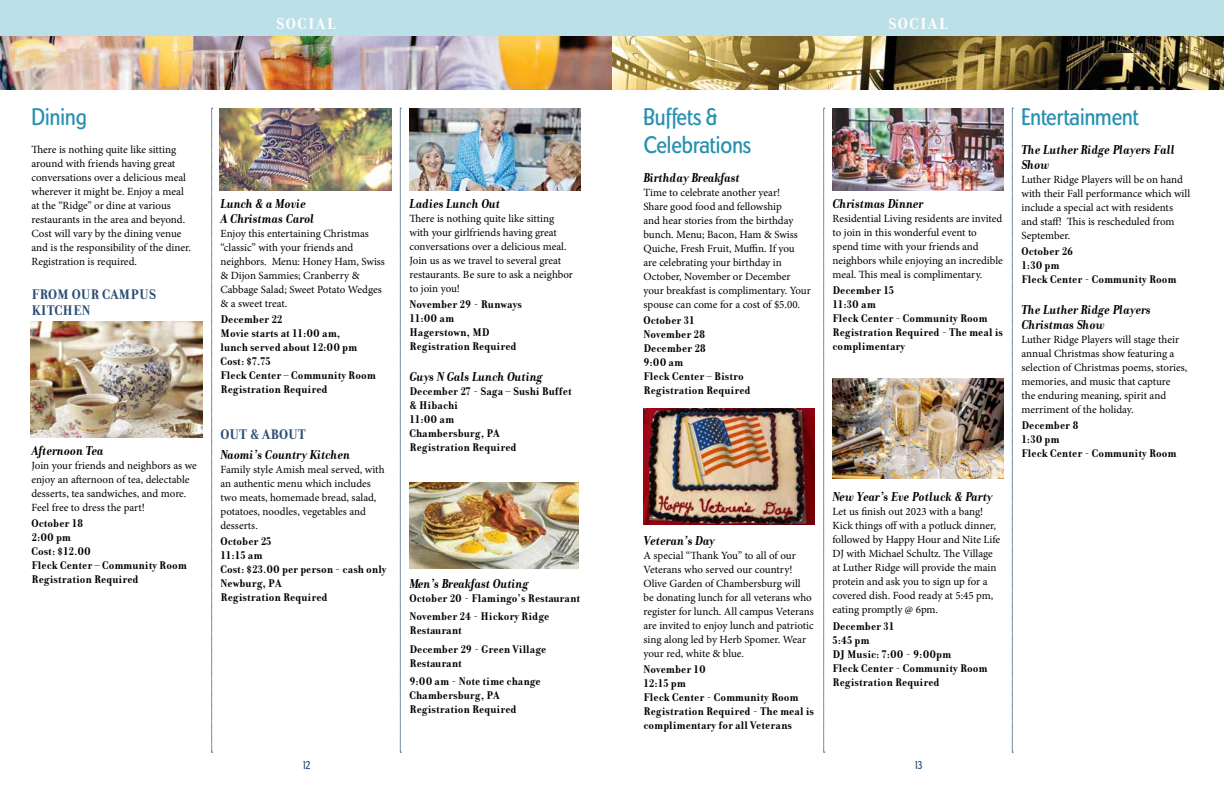
<style>
.page{position:relative;width:1224px;height:792px;background:#fff}
.page>*{position:absolute;margin:0;border:0;box-sizing:border-box;transform-origin:0 0}
.t1{font:500 condensed 25px/28px "Dundee";color:#2890b0}
.t2{font:700 17px "Donatora";letter-spacing:.08em;color:#fff}
.t3{font:700 15px/16px "Donatora";color:#2c4e73}
.t4{font:italic 700 14px/15px "Donatora";color:#000}
.t5{font:700 12px/14px "Donatora";color:#000}
.t6{font:500 condensed 12px "Dundee";color:#2c4e73}
.t7{font:11px/14px "Minion Pro";color:#000}
</style>
<div class="page">
<div style="left:0;top:0;width:621px;height:36px;background:#bce0e8"></div>
<div style="left:603px;top:0;width:621px;height:36px;background:#bce0e8"></div>
<svg style="left:212px;top:108px;width:1px;height:645px"></svg>
<svg style="left:400px;top:108px;width:1px;height:645px"></svg>
<img style="left:0;top:36px;width:1224px;height:54px">
<img style="left:644px;top:408px;width:171px;height:116px">
<img style="left:31px;top:322px;width:171px;height:116px">
<img style="left:220px;top:108px;width:172px;height:82px">
<img style="left:409px;top:108px;width:171px;height:82px">
<img style="left:832px;top:108px;width:172px;height:82px">
<img style="left:832px;top:379px;width:172px;height:99px">
<img style="left:409px;top:482px;width:169px;height:87px">
<svg style="left:824px;top:108px;width:1px;height:645px"></svg>
<svg style="left:1012px;top:108px;width:1px;height:645px"></svg>
<h2 class="t2" style="left:276px;top:14px;width:61px">SOCIAL</h2>
<h2 class="t2" style="left:888px;top:14px;width:61px">SOCIAL</h2>
<h1 class="t1" style="left:32px;top:103px;width:57px">Dining</h1>
<p class="t7" style="left:32px;top:142px;width:161px">There is nothing quite like sitting around with friends having great conversations over a delicious meal wherever it might be. Enjoy a meal at the “Ridge” or dine at various restaurants in the area and beyond.<br>Cost will vary by the dining venue and is the responsibility of the diner.<br>Registration is required.</p>
<h3 class="t3" style="left:32px;top:287px;width:126px">FROM OUR CAMPUS<br>KITCHEN</h3>
<p class="t4" style="left:32px;top:443px;width:74px">Afternoon Tea</p>
<p class="t7" style="left:32px;top:458px;width:167px">Join your friends and neighbors as we enjoy an afternoon of tea, delectable desserts, tea sandwiches, and more.<br>Feel free to dress the part!</p>
<p class="t5" style="left:32px;top:516px;width:157px">October 18<br>2:00 pm<br>Cost: $12.00<br>Fleck Center – Community Room<br>Registration Required</p>
<p class="t4" style="left:220px;top:196px;width:95px">Lunch &amp; a Movie<br>A Christmas Carol</p>
<p class="t7" style="left:220px;top:227px;width:166px">Enjoy this entertaining Christmas “classic” with your friends and neighbors. Menu: Honey Ham, Swiss &amp; Dijon Sammies; Cranberry &amp;<br>Cabbage Salad; Sweet Potato Wedges &amp; a sweet treat.</p>
<p class="t5" style="left:220px;top:312px;width:157px">December 22<br>Movie starts at 11:00 am,<br>lunch served about 12:00 pm<br>Cost: $7.75<br>Fleck Center – Community Room<br>Registration Required</p>
<h3 class="t3" style="left:220px;top:427px;width:87px">OUT &amp; ABOUT</h3>
<p class="t4" style="left:220px;top:447px;width:131px">Naomi’s Country Kitchen</p>
<p class="t7" style="left:220px;top:462px;width:166px">Family style Amish meal served, with an authentic menu which includes two meats, homemade bread, salad, potatoes, noodles, vegetables and desserts.</p>
<p class="t5" style="left:220px;top:534px;width:168px">October 25<br>11:15 am<br>Cost: $23.00 per person - cash only<br>Newburg, PA<br>Registration Required</p>
<p class="t4" style="left:410px;top:196px;width:92px">Ladies Lunch Out</p>
<p class="t7" style="left:410px;top:212px;width:165px">There is nothing quite like sitting with your girlfriends having great conversations over a delicious meal.<br>Join us as we travel to several great restaurants. Be sure to ask a neighbor to join you!</p>
<p class="t5" style="left:410px;top:297px;width:114px">November 29 - Runways<br>11:00 am<br>Hagerstown, MD<br>Registration Required</p>
<p class="t4" style="left:410px;top:370px;width:135px">Guys N Gals Lunch Outing</p>
<p class="t5" style="left:410px;top:385px;width:164px">December 27 - Saga – Sushi Buffet &amp; Hibachi<br>11:00 am<br>Chambersburg, PA<br>Registration Required</p>
<p class="t4" style="left:410px;top:576px;width:121px">Men’s Breakfast Outing</p>
<p class="t5" style="left:410px;top:589px;width:172px;line-height:18.5px">October 20 - Flamingo’s Restaurant<br>November 24 - Hickory Ridge</p>
<p class="t5" style="left:410px;top:621px;width:138px;line-height:18.5px">Restaurant<br>December 29 - Green Village</p>
<p class="t5" style="left:410px;top:654px;width:133px;line-height:18.5px">Restaurant<br>9:00 am - Note time change</p>
<p class="t5" style="left:410px;top:688px;width:109px">Chambersburg, PA<br>Registration Required</p>
<h1 class="t1" style="left:644px;top:103px;width:109px">Buffets &amp;<br>Celebrations</h1>
<p class="t4" style="left:644px;top:170px;width:98px">Birthday Breakfast</p>
<p class="t7" style="left:644px;top:185px;width:169px">Time to celebrate another year!<br>Share good food and fellowship<br>and hear stories from the birthday bunch. Menu; Bacon, Ham &amp; Swiss Quiche, Fresh Fruit, Muffin. If you<br>are celebrating your birthday in October, November or December your breakfast is complimentary. Your spouse can come for a cost of $5.00.</p>
<p class="t5" style="left:644px;top:313px;width:109px">October 31<br>November 28<br>December 28<br>9:00 am<br>Fleck Center – Bistro<br>Registration Required</p>
<p class="t4" style="left:832px;top:196px;width:93px">Christmas Dinner</p>
<p class="t7" style="left:832px;top:212px;width:172px">Residential Living residents are invited to join in this wonderful event to spend time with your friends and neighbors while enjoying an incredible meal. This meal is complimentary.</p>
<p class="t5" style="left:832px;top:283px;width:172px">December 15<br>11:30 am<br>Fleck Center - Community Room<br>Registration Required - The meal is complimentary</p>
<p class="t4" style="left:644px;top:533px;width:73px">Veteran’s Day</p>
<p class="t7" style="left:644px;top:549px;width:172px">A special “Thank You” to all of our Veterans who served our country!<br>Olive Garden of Chambersburg will<br>be donating lunch for all veterans who register for lunch. All campus Veterans are invited to enjoy lunch and patriotic sing along led by Herb Spomer. Wear your red, white &amp; blue.</p>
<p class="t5" style="left:644px;top:663px;width:172px">November 10<br>12:15 pm<br>Fleck Center - Community Room<br>Registration Required - The meal is complimentary for all Veterans</p>
<p class="t4" style="left:832px;top:490px;width:162px">New Year’s Eve Potluck &amp; Party</p>
<p class="t7" style="left:832px;top:505px;width:169px">Let us finish out 2023 with a bang!<br>Kick things off with a potluck dinner, followed by Happy Hour and Nite Life DJ with Michael Schultz. The Village at Luther Ridge will provide the main protein and ask you to sign up for a covered dish. Food ready at 5:45 pm, eating promptly @ 6pm.</p>
<p class="t5" style="left:832px;top:619px;width:157px">December 31<br>5:45 pm<br>DJ Music: 7:00 - 9:00pm<br>Fleck Center - Community Room<br>Registration Required</p>
<p class="t6" style="left:301px;top:758px;width:11px">12</p>
<p class="t6" style="left:913px;top:758px;width:11px">13</p>
<h1 class="t1" style="left:1022px;top:103px;width:119px">Entertainment</h1>
<p class="t4" style="left:1022px;top:142px;width:155px">The Luther Ridge Players Fall<br>Show</p>
<p class="t7" style="left:1022px;top:172px;width:170px">Luther Ridge Players will be on hand with their Fall performance which will include a special act with residents and staff! This is rescheduled from<br>September.</p>
<p class="t5" style="left:1022px;top:244px;width:157px">October 26<br>1:30 pm<br>Fleck Center - Community Room</p>
<p class="t4" style="left:1022px;top:302px;width:131px">The Luther Ridge Players<br>Christmas Show</p>
<p class="t7" style="left:1022px;top:333px;width:167px">Luther Ridge Players will stage their annual Christmas show featuring a selection of Christmas poems, stories, memories, and music that capture<br>the enduring meaning, spirit and merriment of the holiday.</p>
<p class="t5" style="left:1022px;top:419px;width:157px">December 8<br>1:30 pm<br>Fleck Center - Community Room</p>
</div>
